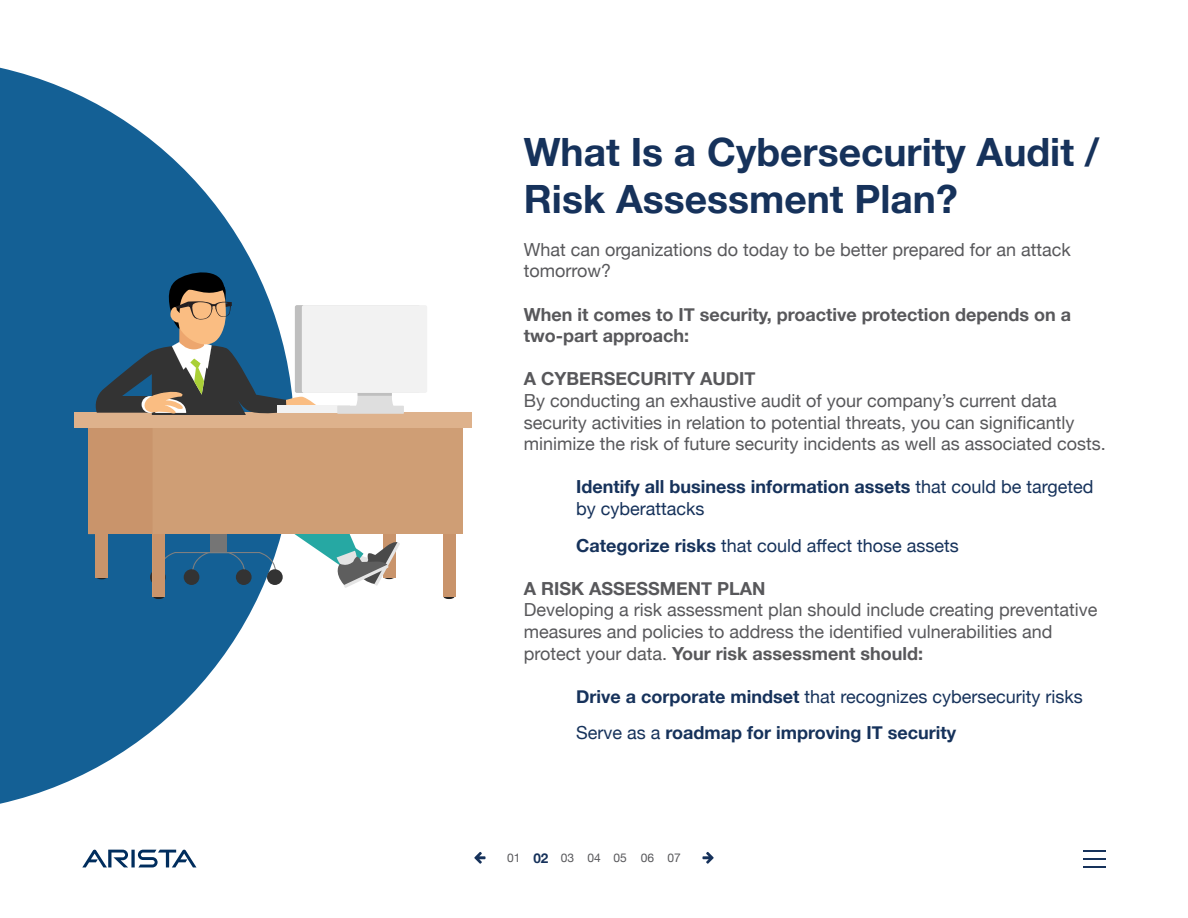
<style>
.page{position:relative;width:1188px;height:918px;background:#fff}
.page>*{position:absolute;margin:0;border:0;box-sizing:border-box;transform-origin:0 0}
.t1{font:700 39px/46.8px "Helvetica Neue";color:#16325b}
.t2{font:18px/21.6px "Helvetica Neue";color:#58585b}
.t3{font:700 18px/21.6px "Helvetica Neue";color:#16325b}
.t4{font:700 18px/21.6px "Helvetica Neue";color:#58585b}
.t5{font:18px "Helvetica Neue";color:#16325b}
.t6{font:12px "Helvetica Neue";color:#58585b}
.s1{font-weight:400}
.s2{font-weight:700}
.s3{font-weight:700;font-size:13.5px;color:#16325b}
</style>
<div class="page">
<svg style="left:0;top:68px;width:282px;height:736px;fill:#146095"></svg>
<svg style="left:82px;top:850px;width:46px;height:17px"></svg>
<svg style="left:138px;top:850px;width:58px;height:17px"></svg>
<svg style="left:131px;top:850px;width:4px;height:17px"></svg>
<svg style="left:474px;top:852px;width:12px;height:12px"></svg>
<svg style="left:702px;top:852px;width:12px;height:12px"></svg>
<div style="left:267px;top:569px;width:16px;height:16px;background:#333;border-radius:50%"></div>
<svg style="left:150px;top:569px;width:16px;height:16px"></svg>
<svg style="left:96px;top:575px;width:11px;height:4px"></svg>
<div style="left:95px;top:534px;width:13px;height:43px;background:#c9946b"></div>
<svg style="left:444px;top:595px;width:10px;height:4px"></svg>
<div style="left:443px;top:534px;width:12px;height:63px;background:#c9946b"></div>
<svg style="left:153px;top:595px;width:11px;height:4px"></svg>
<svg style="left:153px;top:534px;width:123px;height:63px;background:#35688c"></svg>
<svg style="left:282px;top:534px;width:118px;height:54px"></svg>
<div style="left:88px;top:420px;width:375px;height:114px;background:#cf9e75"></div>
<div style="left:88px;top:428px;width:65px;height:106px;background:#c9946b"></div>
<div style="left:75px;top:412px;width:397px;height:16px;background:#deb28c"></div>
<svg style="left:94px;top:272px;width:223px;height:143px;background:#547182"></svg>
<div style="left:277px;top:406px;width:72px;height:7px;background:#f2f2f2"></div>
<div style="left:337px;top:406px;width:67px;height:8px;background:#dedede"></div>
<svg style="left:355px;top:393px;width:39px;height:13px"></svg>
<div style="left:295px;top:305px;width:125px;height:88px;background:#bfbfbf;border-radius:2px"></div>
<div style="left:302px;top:305px;width:125px;height:88px;background:#f2f2f2;border-radius:2px"></div>
<svg style="left:1083px;top:851px;width:23px;height:1px"></svg>
<svg style="left:1083px;top:859px;width:23px;height:1px"></svg>
<hr style="left:1083px;top:866px;width:23px;height:2px;background:#16325b">
<h1 class="t1" style="left:524px;top:130px;width:577px">What Is a Cybersecurity Audit /<br>Risk Assessment Plan?</h1>
<p class="t2" style="left:524px;top:240px;width:548px">What can organizations do today to be better prepared for an attack tomorrow?</p>
<p class="t4" style="left:524px;top:304px;width:549px">When it comes to IT security, proactive protection depends on a two-part approach:</p>
<p class="t4" style="left:524px;top:369px;width:233px">A CYBERSECURITY AUDIT</p>
<p class="t2" style="left:524px;top:391px;width:584px">By conducting an exhaustive audit of your company’s current data security activities in relation to potential threats, you can significantly minimize the risk of future security incidents as well as associated costs.</p>
<p class="t3" style="left:576px;top:477px;width:519px">Identify all business information assets <span class="s1">that could be targeted by cyberattacks</span></p>
<p class="t5" style="left:576px;top:532px;width:384px"><span class="s2">Categorize risks</span> that could affect those assets</p>
<p class="t4" style="left:524px;top:578px;width:243px">A RISK ASSESSMENT PLAN</p>
<p class="t2" style="left:524px;top:600px;width:575px">Developing a risk assessment plan should include creating preventative measures and policies to address the identified vulnerabilities and protect your data. <span class="s2">Your risk assessment should:</span></p>
<p class="t3" style="left:576px;top:679px;width:508px;line-height:36.6px">Drive a corporate mindset <span class="s1">that recognizes cybersecurity risks<br>Serve as a</span> roadmap for improving IT security</p>
<p class="t6" style="left:507px;top:849px;width:175px">01 <span class="s3">02</span> 03 04 05 06 07</p>
</div>
